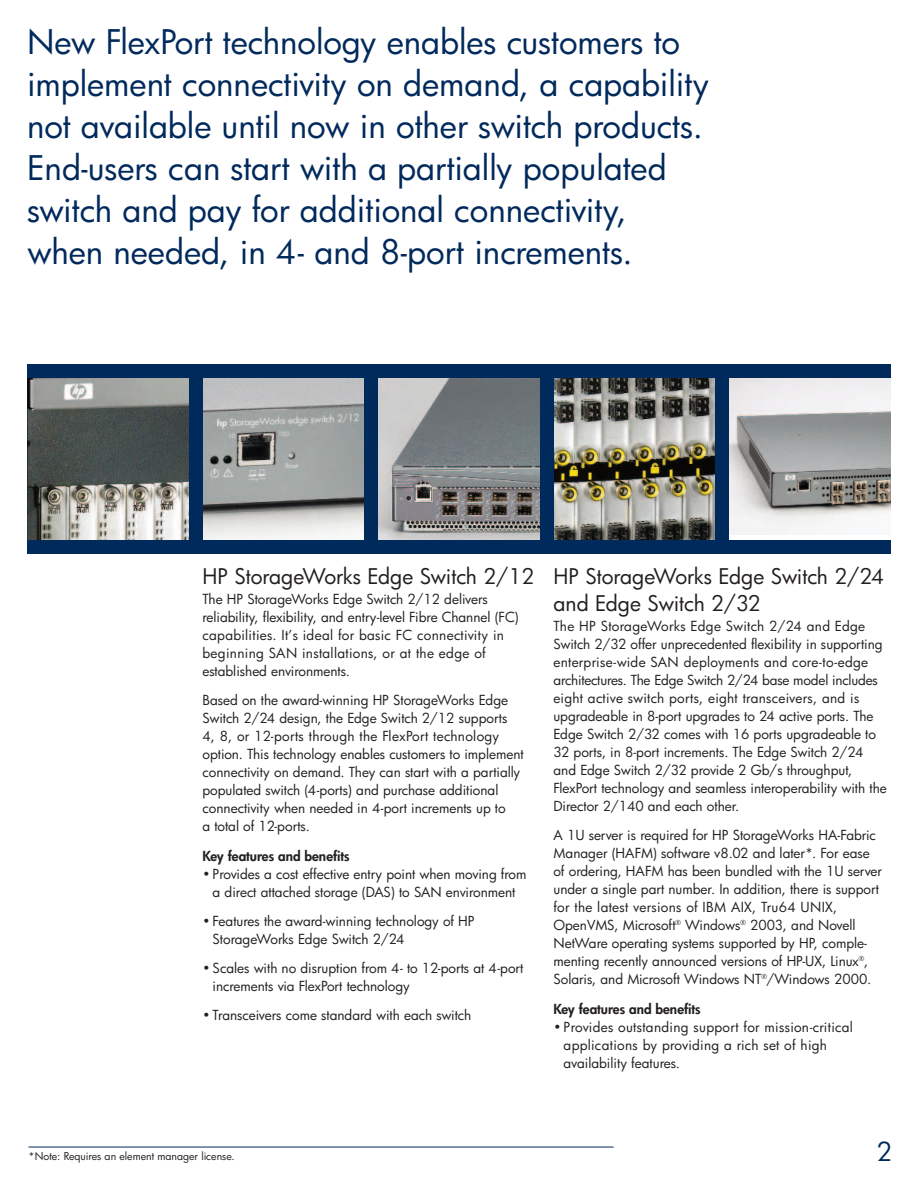
<style>
.page{position:relative;width:918px;height:1188px;background:#fff}
.page>*{position:absolute;margin:0;border:0;box-sizing:border-box;transform-origin:0 0}
.t1{font:33px/42px "Futura";color:#00295c}
.t2{font:25.5px "Futura";color:#00295c}
.t3{font:21px/27px "Futura";letter-spacing:-.005em;color:#231f20}
.t4{font:13.5px/18px "Futura";color:#231f20}
.t5{font:800 13.5px "Futura";color:#231f20}
.t6{font:10.5px "Futura";color:#231f20}
</style>
<div class="page">
<img style="left:202px;top:378px;width:162px;height:162px">
<img style="left:27px;top:378px;width:162px;height:162px">
<img style="left:378px;top:378px;width:162px;height:162px">
<img style="left:554px;top:378px;width:162px;height:162px">
<div style="left:27px;top:364px;width:864px;height:14px;background:#00295c"></div>
<div style="left:189px;top:371px;width:13px;height:169px;background:#00295c"></div>
<div style="left:364px;top:371px;width:14px;height:169px;background:#00295c"></div>
<div style="left:540px;top:372px;width:14px;height:169px;background:#00295c"></div>
<div style="left:716px;top:372px;width:13px;height:169px;background:#00295c"></div>
<div style="left:27px;top:540px;width:864px;height:14px;background:#00295c"></div>
<hr style="left:28px;top:1147px;width:586px;height:1px;background:#00295c">
<img style="left:729px;top:378px;width:162px;height:156px">
<p class="t1" style="left:27px;top:24px;width:684px">New FlexPort technology enables customers to implement connectivity on demand, a capability not available until now in other switch products.<br>End-users can start with a partially populated switch and pay for additional connectivity, when needed, in 4- and 8-port increments.</p>
<h3 class="t3" style="left:202px;top:565px;width:333px">HP StorageWorks Edge Switch 2/12</h3>
<p class="t4" style="left:202px;top:592px;width:318px">The HP StorageWorks Edge Switch 2/12 delivers reliability, flexibility, and entry-level Fibre Channel (FC) capabilities. It’s ideal for basic FC connectivity in beginning SAN installations, or at the edge of established environments.</p>
<p class="t4" style="left:202px;top:692px;width:323px">Based on the award-winning HP StorageWorks Edge Switch 2/24 design, the Edge Switch 2/12 supports<br>4, 8, or 12-ports through the FlexPort technology option. This technology enables customers to implement connectivity on demand. They can start with a partially populated switch (4-ports) and purchase additional connectivity when needed in 4-port increments up to<br>a total of 12-ports.</p>
<p class="t5" style="left:202px;top:850px;width:149px">Key features and benefits</p>
<p class="t4" style="left:202px;top:866px;width:326px;text-align:center">• Provides a cost effective entry point when moving from a direct attached storage (DAS) to SAN environment</p>
<p class="t4" style="left:213px;top:913px;width:264px;text-indent:-10px">• Features the award-winning technology of HP<br>StorageWorks Edge Switch 2/24</p>
<p class="t4" style="left:213px;top:960px;width:312px;text-indent:-10px">• Scales with no disruption from 4- to 12-ports at 4-port increments via FlexPort technology</p>
<p class="t4" style="left:202px;top:1007px;width:270px">• Transceivers come standard with each switch</p>
<h3 class="t3" style="left:554px;top:565px;width:332px">HP StorageWorks Edge Switch 2/24 and Edge Switch 2/32</h3>
<p class="t4" style="left:554px;top:619px;width:335px">The HP StorageWorks Edge Switch 2/24 and Edge Switch 2/32 offer unprecedented flexibility in supporting enterprise-wide SAN deployments and core-to-edge architectures. The Edge Switch 2/24 base model includes eight active switch ports, eight transceivers, and is upgradeable in 8-port upgrades to 24 active ports. The Edge Switch 2/32 comes with 16 ports upgradeable to 32 ports, in 8-port increments. The Edge Switch 2/24 and Edge Switch 2/32 provide 2 Gb/s throughput, FlexPort technology and seamless interoperability with the Director 2/140 and each other.</p>
<p class="t4" style="left:554px;top:827px;width:330px">A 1U server is required for HP StorageWorks HA-Fabric Manager (HAFM) software v8.02 and later*. For ease of ordering, HAFM has been bundled with the 1U server under a single part number. In addition, there is support for the latest versions of IBM AIX, Tru64 UNIX, OpenVMS, Microsoft<sup>®</sup> Windows<sup>®</sup> 2003, and Novell NetWare operating systems supported by HP, comple&shy;menting recently announced versions of HP-UX, Linux<sup>®</sup>, Solaris, and Microsoft Windows NT<sup>®</sup>/Windows 2000.</p>
<p class="t5" style="left:554px;top:1003px;width:149px">Key features and benefits</p>
<p class="t4" style="left:564px;top:1019px;width:291px;text-indent:-10px">• Provides outstanding support for mission-critical applications by providing a rich set of high availability features.</p>
<p class="t6" style="left:28px;top:1152px;width:208px">*Note: Requires an element manager license.</p>
<h2 class="t2" style="left:877px;top:1140px;width:17px">2</h2>
</div>
